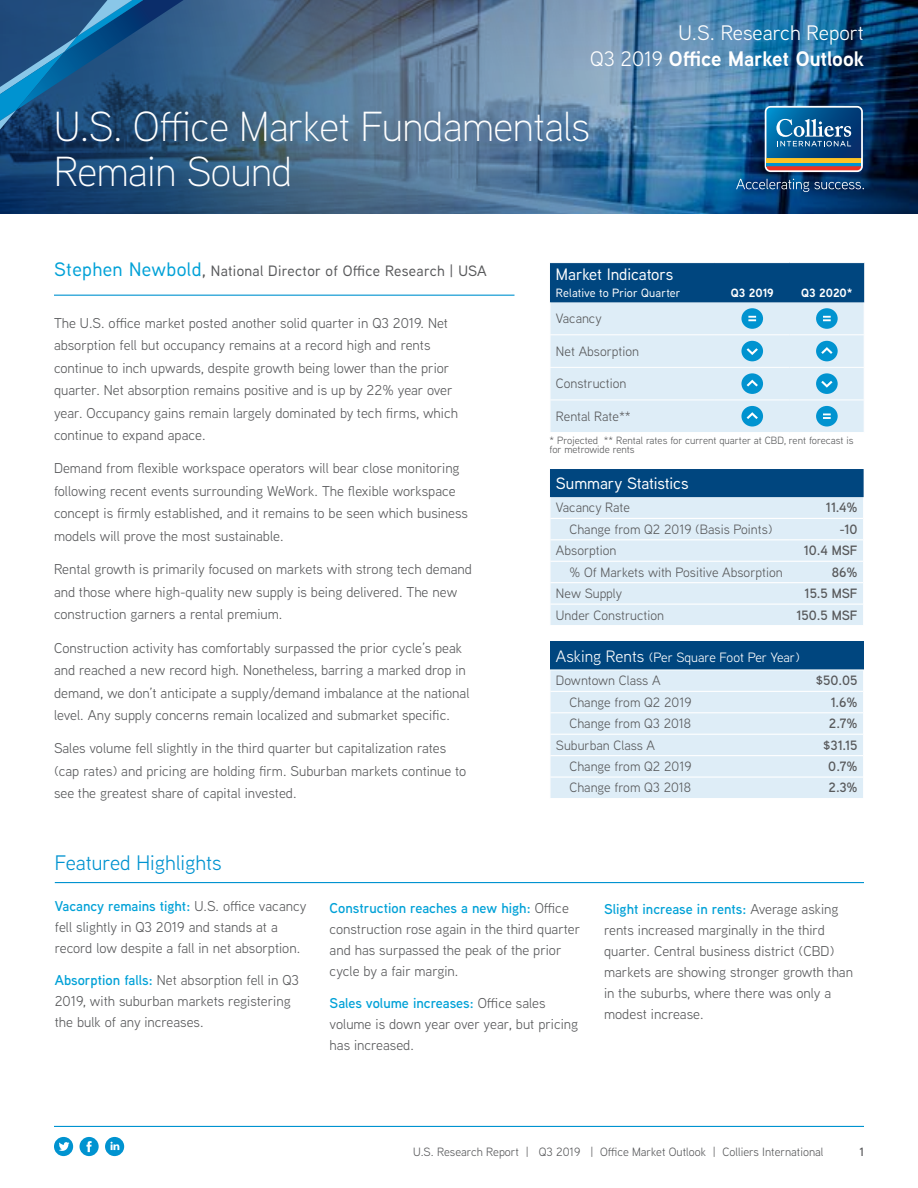
<style>
.page{position:relative;width:918px;height:1188px;background:#fff}
.page>*{position:absolute;margin:0;border:0;box-sizing:border-box;transform-origin:0 0}
.t1{font:300 42px/45px "Aaux Next";letter-spacing:-.01em;color:#fff}
.t2{font:700 21px "Aaux Next";color:#fff}
.t3{font:21px "Aaux Next";color:#fff}
.t4{font:21px "Aaux Next";color:#0093d0}
.t5{font:500 16.5px "Aaux Next";letter-spacing:-.01em;color:#fff}
.t6{font:500 15px "Aaux Next";letter-spacing:.02em;color:#58595b}
.t7{font:14.25px/22.5px "Aaux Next";color:#58595b}
.t8{font:13.5px "Aaux Next";color:#58595b}
.t9{font:600 13.5px "Aaux Next";color:#58595b}
.t10{font:13.5px/23.9px "Aaux Next";color:#fff}
.t11{font:12px "Aaux Next";color:#58595b}
.t12{font:500 12px "Aaux Next";letter-spacing:.005em;color:#fff}
.t13{font:700 12px "Aaux Next";color:#fff}
.t14{font:600 12px "Aaux Next";color:#58595b}
.t15{font:10.5px/9px "Aaux Next";color:#58595b}
.s1{font-weight:400}
.s2{font-size:19.5px;color:#00a1d7}
.s3{font-size:16.5px}
.s4{color:#58595b}
.s5{font-weight:600;color:#00a1d7}
</style>
<div class="page">
<div style="left:80px;top:1137px;width:19px;height:19px;background:#0093d0;border-radius:50%"></div>
<svg style="left:86px;top:1141px;width:6px;height:11px"></svg>
<div style="left:105px;top:1137px;width:19px;height:19px;background:#0093d0;border-radius:50%"></div>
<svg style="left:110px;top:1142px;width:9px;height:8px"></svg>
<div style="left:54px;top:1137px;width:19px;height:19px;background:#0093d0;border-radius:50%"></div>
<svg style="left:59px;top:1142px;width:10px;height:9px"></svg>
<hr style="left:54px;top:1126px;width:810px;height:1px;background:#0093d0">
<svg style="left:550px;top:263px;width:314px;height:169px;background:#a0c2d9"></svg>
<svg style="left:550px;top:469px;width:314px;height:156px;background:#b5cee0"></svg>
<hr style="left:550px;top:518px;width:239px;height:1px;background:#fff">
<hr style="left:789px;top:518px;width:74px;height:1px;background:#fff">
<hr style="left:550px;top:539px;width:239px;height:1px;background:#fff">
<hr style="left:789px;top:539px;width:74px;height:1px;background:#fff">
<hr style="left:550px;top:561px;width:239px;height:1px;background:#fff">
<hr style="left:789px;top:561px;width:74px;height:1px;background:#fff">
<hr style="left:550px;top:582px;width:239px;height:1px;background:#fff">
<hr style="left:789px;top:582px;width:74px;height:1px;background:#fff">
<hr style="left:550px;top:604px;width:239px;height:1px;background:#fff">
<hr style="left:789px;top:604px;width:74px;height:1px;background:#fff">
<div style="left:550px;top:642px;width:314px;height:28px;background:#00467f"></div>
<div style="left:550px;top:670px;width:313px;height:128px;background:#deedf7"></div>
<hr style="left:550px;top:691px;width:239px;height:1px;background:#fff">
<hr style="left:789px;top:691px;width:74px;height:1px;background:#fff">
<hr style="left:550px;top:712px;width:239px;height:1px;background:#fff">
<hr style="left:789px;top:712px;width:74px;height:1px;background:#fff">
<hr style="left:550px;top:734px;width:239px;height:1px;background:#fff">
<hr style="left:789px;top:734px;width:74px;height:1px;background:#fff">
<hr style="left:550px;top:755px;width:239px;height:1px;background:#fff">
<hr style="left:789px;top:755px;width:74px;height:1px;background:#fff">
<hr style="left:550px;top:777px;width:239px;height:1px;background:#fff">
<hr style="left:789px;top:777px;width:74px;height:1px;background:#fff">
<svg style="left:0;top:0;width:918px;height:214px;background:#406a8f"></svg>
<svg style="left:0;top:0;width:184px;height:130px;background:#205787"></svg>
<svg style="left:736px;top:179px;width:128px;height:13px;background:#2c5684"></svg>
<svg style="left:765px;top:106px;width:98px;height:66px;background:#4a7794"></svg>
<hr style="left:54px;top:295px;width:460px;height:1px;background:#0093d0">
<hr style="left:55px;top:882px;width:809px;height:1px;background:#0093d0">
<h2 class="t3" style="left:678px;top:18px;width:187px">U.S. Research Report</h2>
<h2 class="t2" style="left:590px;top:44px;width:275px"><span class="s1">Q3 2019</span> Office Market Outlook</h2>
<h1 class="t1" style="left:54px;top:102px;width:538px">U.S. Office Market Fundamentals<br>Remain Sound</h1>
<p class="t6" style="left:54px;top:260px;width:434px"><span class="s2">Stephen Newbold</span><span class="s3">,</span> National Director of Office Research | USA</p>
<p class="t7" style="left:54px;top:311px;width:406px">The U.S. office market posted another solid quarter in Q3 2019. Net absorption fell but occupancy remains at a record high and rents continue to inch upwards, despite growth being lower than the prior quarter. Net absorption remains positive and is up by 22% year over year. Occupancy gains remain largely dominated by tech firms, which continue to expand apace.</p>
<p class="t7" style="left:54px;top:457px;width:415px">Demand from flexible workspace operators will bear close monitoring following recent events surrounding WeWork. The flexible workspace concept is firmly established, and it remains to be seen which business models will prove the most sustainable.</p>
<p class="t7" style="left:54px;top:558px;width:420px">Rental growth is primarily focused on markets with strong tech demand and those where high-quality new supply is being delivered. The new construction garners a rental premium.</p>
<p class="t7" style="left:54px;top:636px;width:417px">Construction activity has comfortably surpassed the prior cycle’s peak and reached a new record high. Nonetheless, barring a marked drop in demand, we don’t anticipate a supply/demand imbalance at the national level. Any supply concerns remain localized and submarket specific.</p>
<p class="t7" style="left:54px;top:737px;width:414px">Sales volume fell slightly in the third quarter but capitalization rates (cap rates) and pricing are holding firm. Suburban markets continue to see the greatest share of capital invested.</p>
<p class="t5" style="left:556px;top:263px;width:119px">Market Indicators</p>
<p class="t12" style="left:556px;top:284px;width:126px">Relative to Prior Quarter</p>
<p class="t13" style="left:731px;top:284px;width:45px">Q3 2019</p>
<p class="t13" style="left:801px;top:284px;width:53px">Q3 2020*</p>
<p class="t8" style="left:556px;top:309px;width:47px">Vacancy</p>
<p class="t8" style="left:556px;top:342px;width:85px">Net Absorption</p>
<p class="t8" style="left:556px;top:375px;width:72px">Construction</p>
<p class="t8" style="left:556px;top:407px;width:76px">Rental Rate**</p>
<p class="t15" style="left:550px;top:436px;width:306px">* Projected ** Rental rates for current quarter at CBD, rent forecast is for metrowide rents</p>
<p class="t5" style="left:556px;top:472px;width:134px">Summary Statistics</p>
<p class="t8" style="left:556px;top:499px;width:75px">Vacancy Rate</p>
<p class="t9" style="left:826px;top:498px;width:33px">11.4%</p>
<p class="t8" style="left:569px;top:520px;width:205px">Change from Q2 2019 (Basis Points)</p>
<p class="t9" style="left:840px;top:520px;width:20px">-10</p>
<p class="t8" style="left:556px;top:541px;width:62px">Absorption</p>
<p class="t9" style="left:804px;top:541px;width:55px">10.4 MSF</p>
<p class="t8" style="left:569px;top:563px;width:215px">% Of Markets with Positive Absorption</p>
<p class="t9" style="left:832px;top:563px;width:27px">86%</p>
<p class="t8" style="left:556px;top:584px;width:68px">New Supply</p>
<p class="t9" style="left:804px;top:584px;width:55px">15.5 MSF</p>
<p class="t8" style="left:556px;top:606px;width:110px">Under Construction</p>
<p class="t9" style="left:796px;top:605px;width:63px">150.5 MSF</p>
<p class="t10" style="left:556px;top:644px;width:245px"><span class="s3">Asking Rents</span> (Per Square Foot Per Year)<br><span class="s4">Downtown Class A</span></p>
<p class="t9" style="left:816px;top:671px;width:43px">$50.05</p>
<p class="t8" style="left:569px;top:693px;width:124px">Change from Q2 2019</p>
<p class="t9" style="left:831px;top:693px;width:28px">1.6%</p>
<p class="t8" style="left:569px;top:714px;width:123px">Change from Q3 2018</p>
<p class="t9" style="left:829px;top:714px;width:30px">2.7%</p>
<p class="t8" style="left:556px;top:736px;width:101px">Suburban Class A</p>
<p class="t9" style="left:823px;top:736px;width:36px">$31.15</p>
<p class="t8" style="left:569px;top:757px;width:124px">Change from Q2 2019</p>
<p class="t9" style="left:828px;top:757px;width:31px">0.7%</p>
<p class="t8" style="left:569px;top:779px;width:123px">Change from Q3 2018</p>
<p class="t9" style="left:829px;top:778px;width:31px">2.3%</p>
<h2 class="t4" style="left:55px;top:849px;width:169px">Featured Highlights</h2>
<p class="t7" style="left:55px;top:895px;width:253px;line-height:21px"><span class="s5">Vacancy remains tight:</span> U.S. office vacancy fell slightly in Q3 2019 and stands at a record low despite a fall in net absorption.</p>
<p class="t7" style="left:55px;top:969px;width:246px;line-height:21px"><span class="s5">Absorption falls:</span> Net absorption fell in Q3<br>2019, with suburban markets registering the bulk of any increases.</p>
<p class="t7" style="left:330px;top:897px;width:252px;line-height:21px"><span class="s5">Construction reaches a new high:</span> Office construction rose again in the third quarter and has surpassed the peak of the prior cycle by a fair margin.</p>
<p class="t7" style="left:330px;top:992px;width:250px;line-height:21px"><span class="s5">Sales volume increases:</span> Office sales volume is down year over year, but pricing has increased.</p>
<p class="t7" style="left:604px;top:898px;width:250px;line-height:21px"><span class="s5">Slight increase in rents:</span> Average asking rents increased marginally in the third quarter. Central business district (CBD) markets are showing stronger growth than in the suburbs, where there was only a modest increase.</p>
<p class="t11" style="left:413px;top:1144px;width:412px">U.S. Research Report | Q3 2019 | Office Market Outlook | Colliers International</p>
<p class="t14" style="left:859px;top:1144px;width:6px">1</p>
</div>
